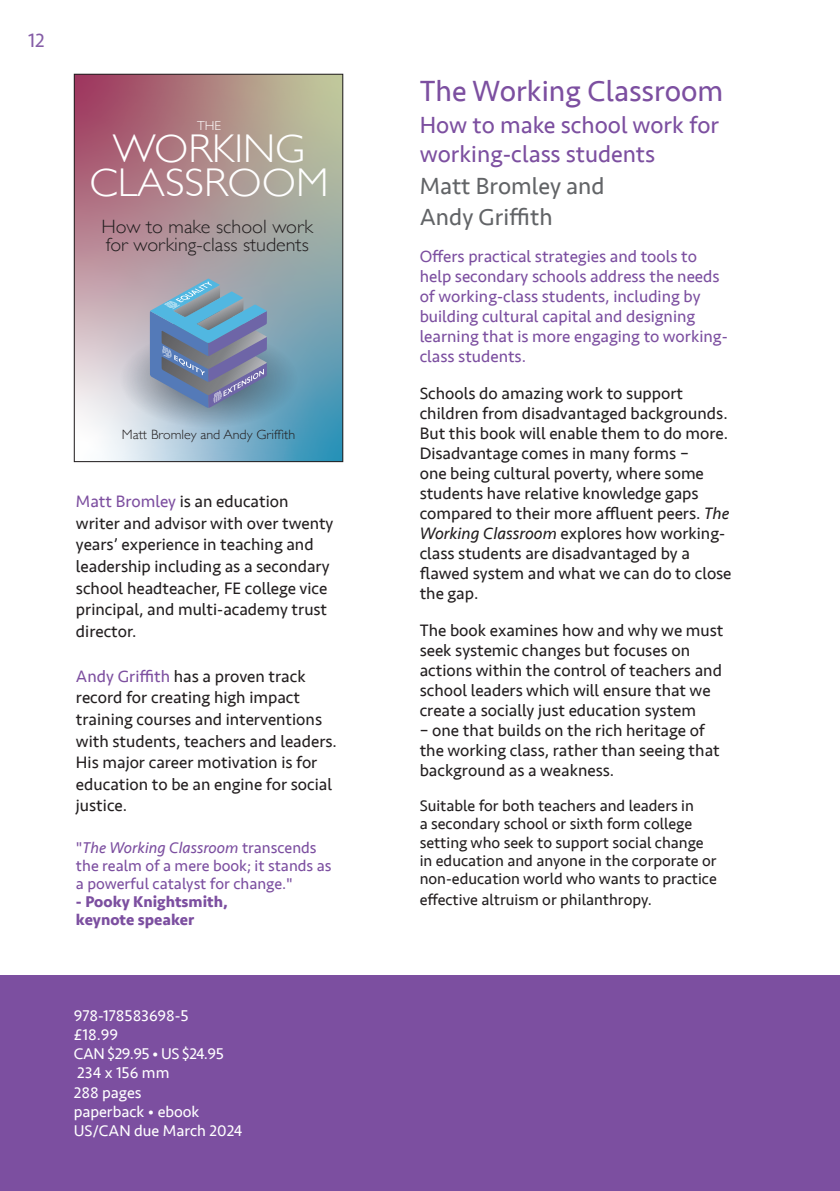
<style>
.page{position:relative;width:840px;height:1191px;background:#fff}
.page>*{position:absolute;margin:0;border:0;box-sizing:border-box;transform-origin:0 0}
.t1{font:300 40px "Gill Sans";color:#fff;scale:1.04 1}
.BL_Author{font:30px "Seravek";color:#7c4fa0}
.BL_Author-2{font:24px/28.8px "Seravek";color:#7c4fa0}
.BL_Author-3{font:24px "Seravek";color:#626467}
.t2{font:20px "Seravek";color:#855da7}
.t3{font:300 19.2px/18.6px "Gill Sans";color:#231f20;scale:1.04 1}
.BL_body_sans{font:17px/20px "Seravek";color:#231f20}
.BL_body_sans-2{font:17px/20px "Seravek";color:#7c4fa0}
.BL_body_sans-3{font:16px/18px "Seravek";color:#231f20}
.BL_body_sans-4{font:16px/18px "Seravek";color:#7c4fa0}
.BL_Spec{font:16px "Seravek";color:#fff}
.BL_body_sans-5{font:700 16px "Seravek";color:#7c4fa0}
.BL_Spec-2{font:16px "Seravek";letter-spacing:-.03em;color:#fff}
.t4{font:300 13.4px "Gill Sans";color:#231f20;scale:1.04 1}
.t5{font:300 13px "Gill Sans";color:#fff;scale:1.04 1}
.s1{color:#7d4fa0}
.s2{font-style:italic}
</style>
<div class="page">
<div style="left:0;top:975px;width:839px;height:216px;background:#7c4fa0"></div>
<svg style="left:76px;top:76px;width:265px;height:384px;background:#a09ba5"></svg>
<div style="left:74px;top:74px;width:269px;height:388px;border:1px solid #231f20"></div>
<p class="t2" style="left:28px;top:25px;width:18px">12</p>
<p class="t5" style="left:197px;top:116px;width:25px">THE</p>
<p class="t1" style="left:89px;top:151px;width:231px">CLASSROOM</p>
<p class="t3" style="left:101px;top:216px;width:205px">How to make school work for working-class students</p>
<p class="t1" style="left:113px;top:117px;width:186px">WORKING</p>
<p class="t4" style="left:122px;top:424px;width:168px">Matt Bromley and Andy Griffith</p>
<p class="BL_body_sans" style="left:76px;top:490px;width:259px;line-height:21.6px"><span class="s1">Matt Bromley</span> is an education writer and advisor with over twenty years’ experience in teaching and leadership including as a secondary school headteacher, FE college vice principal, and multi-academy trust director.</p>
<p class="BL_body_sans" style="left:76px;top:665px;width:262px;line-height:21.6px"><span class="s1">Andy Griffith</span> has a proven track record for creating high impact training courses and interventions with students, teachers and leaders.<br>His major career motivation is for education to be an engine for social justice.</p>
<p class="BL_body_sans-4" style="left:76px;top:839px;width:257px">"<span class="s2">The Working Classroom</span> transcends the realm of a mere book; it stands as a powerful catalyst for change."</p>
<p class="BL_body_sans-5" style="left:76px;top:889px;width:153px">- Pooky Knightsmith,</p>
<p class="BL_body_sans-5" style="left:76px;top:907px;width:120px">keynote speaker</p>
<p class="BL_Spec" style="left:74px;top:1003px;width:116px">978-178583698-5</p>
<p class="BL_Spec" style="left:74px;top:1022px;width:46px">£18.99</p>
<p class="BL_Spec-2" style="left:74px;top:1041px;width:151px">CAN $29.95 • US $24.95</p>
<p class="BL_Spec" style="left:77px;top:1060px;width:94px">234 x 156 mm</p>
<p class="BL_Spec" style="left:74px;top:1079px;width:69px">288 pages</p>
<p class="BL_Spec" style="left:74px;top:1099px;width:127px">paperback • ebook</p>
<p class="BL_Spec" style="left:74px;top:1118px;width:170px">US/CAN due March 2024</p>
<p class="BL_Author" style="left:419px;top:68px;width:305px">The Working Classroom</p>
<p class="BL_Author-2" style="left:419px;top:111px;width:301px">How to make school work for working-class students</p>
<p class="BL_Author-3" style="left:419px;top:167px;width:186px">Matt Bromley and</p>
<p class="BL_Author-3" style="left:419px;top:199px;width:134px">Andy Griffith</p>
<p class="BL_body_sans-2" style="left:419px;top:246px;width:309px">Offers practical strategies and tools to help secondary schools address the needs of working-class students, including by building cultural capital and designing learning that is more engaging to working&shy;class students.</p>
<p class="BL_body_sans" style="left:419px;top:383px;width:313px">Schools do amazing work to support children from disadvantaged backgrounds.<br>But this book will enable them to do more.<br>Disadvantage comes in many forms –<br>one being cultural poverty, where some students have relative knowledge gaps compared to their more affluent peers. <span class="s2">The Working Classroom</span> explores how working&shy;class students are disadvantaged by a flawed system and what we can do to close the gap.</p>
<p class="BL_body_sans" style="left:419px;top:620px;width:305px">The book examines how and why we must seek systemic changes but focuses on actions within the control of teachers and school leaders which will ensure that we create a socially just education system</p>
<p class="BL_body_sans" style="left:419px;top:720px;width:301px">– one that builds on the rich heritage of the working class, rather than seeing that background as a weakness.</p>
<p class="BL_body_sans-3" style="left:419px;top:797px;width:298px">Suitable for both teachers and leaders in<br>a secondary school or sixth form college setting who seek to support social change in education and anyone in the corporate or non-education world who wants to practice</p>
<p class="BL_body_sans-3" style="left:419px;top:890px;width:234px">effective altruism or philanthropy.</p>
</div>
